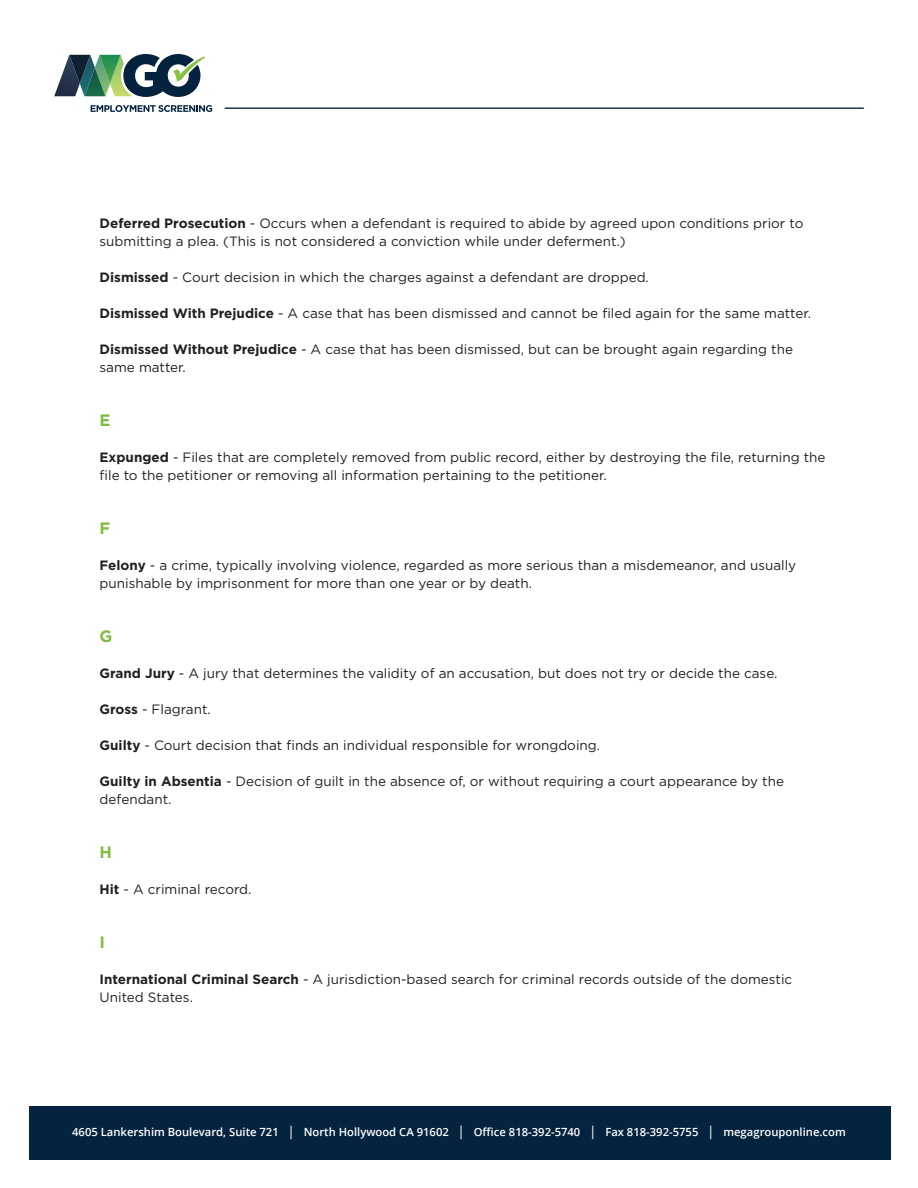
<style>
.page{position:relative;width:918px;height:1188px;background:#fff}
.page>*{position:absolute;margin:0;border:0;box-sizing:border-box;transform-origin:0 0}
.t1{font:700 16.5px "Gotham";color:#81bb41}
.t2{font:13.5px/18px "Gotham";color:#231f20}
.t3{font:600 11.25px "Open Sans";color:#fff}
.s1{font-weight:700}
.s2{font-weight:400;font-size:13.5px}
</style>
<div class="page">
<div style="left:29px;top:1106px;width:862px;height:54px;background:#03233e"></div>
<hr style="left:225px;top:107px;width:639px;height:2px;background:#24314d">
<svg style="left:91px;top:105px;width:121px;height:7px"></svg>
<svg style="left:54px;top:54px;width:151px;height:43px"></svg>
<p class="t2" style="left:100px;top:215px;width:705px"><span class="s1">Deferred Prosecution</span> - Occurs when a defendant is required to abide by agreed upon conditions prior to submitting a plea. (This is not considered a conviction while under deferment.)</p>
<p class="t2" style="left:100px;top:269px;width:551px"><span class="s1">Dismissed</span> - Court decision in which the charges against a defendant are dropped.</p>
<p class="t2" style="left:100px;top:305px;width:713px"><span class="s1">Dismissed With Prejudice</span> - A case that has been dismissed and cannot be filed again for the same matter.</p>
<p class="t2" style="left:100px;top:341px;width:695px"><span class="s1">Dismissed Without Prejudice</span> - A case that has been dismissed, but can be brought again regarding the same matter.</p>
<p class="t1" style="left:100px;top:411px;width:13px">E</p>
<p class="t2" style="left:100px;top:449px;width:727px"><span class="s1">Expunged</span> - Files that are completely removed from public record, either by destroying the file, returning the file to the petitioner or removing all information pertaining to the petitioner.</p>
<p class="t1" style="left:100px;top:519px;width:12px">F</p>
<p class="t2" style="left:100px;top:557px;width:698px"><span class="s1">Felony</span> - a crime, typically involving violence, regarded as more serious than a misdemeanor, and usually punishable by imprisonment for more than one year or by death.</p>
<p class="t1" style="left:100px;top:627px;width:14px">G</p>
<p class="t2" style="left:100px;top:665px;width:679px"><span class="s1">Grand Jury</span> - A jury that determines the validity of an accusation, but does not try or decide the case.</p>
<p class="t2" style="left:100px;top:701px;width:113px"><span class="s1">Gross</span> - Flagrant.</p>
<p class="t2" style="left:100px;top:737px;width:502px"><span class="s1">Guilty</span> - Court decision that finds an individual responsible for wrongdoing.</p>
<p class="t2" style="left:100px;top:773px;width:686px"><span class="s1">Guilty in Absentia</span> - Decision of guilt in the absence of, or without requiring a court appearance by the defendant.</p>
<p class="t1" style="left:100px;top:843px;width:14px">H</p>
<p class="t2" style="left:100px;top:881px;width:153px"><span class="s1">Hit</span> - A criminal record.</p>
<p class="t1" style="left:100px;top:933px;width:7px">I</p>
<p class="t2" style="left:100px;top:971px;width:694px"><span class="s1">International Criminal Search</span> - A jurisdiction-based search for criminal records outside of the domestic<br>United States.</p>
<p class="t3" style="left:72px;top:1124px;width:775px">4605 Lankershim Boulevard, Suite 721 <span class="s2">|</span> North Hollywood CA 91602 <span class="s2">|</span> Office 818-392-5740 <span class="s2">|</span> Fax 818-392-5755 <span class="s2">|</span> megagrouponline.com</p>
</div>
